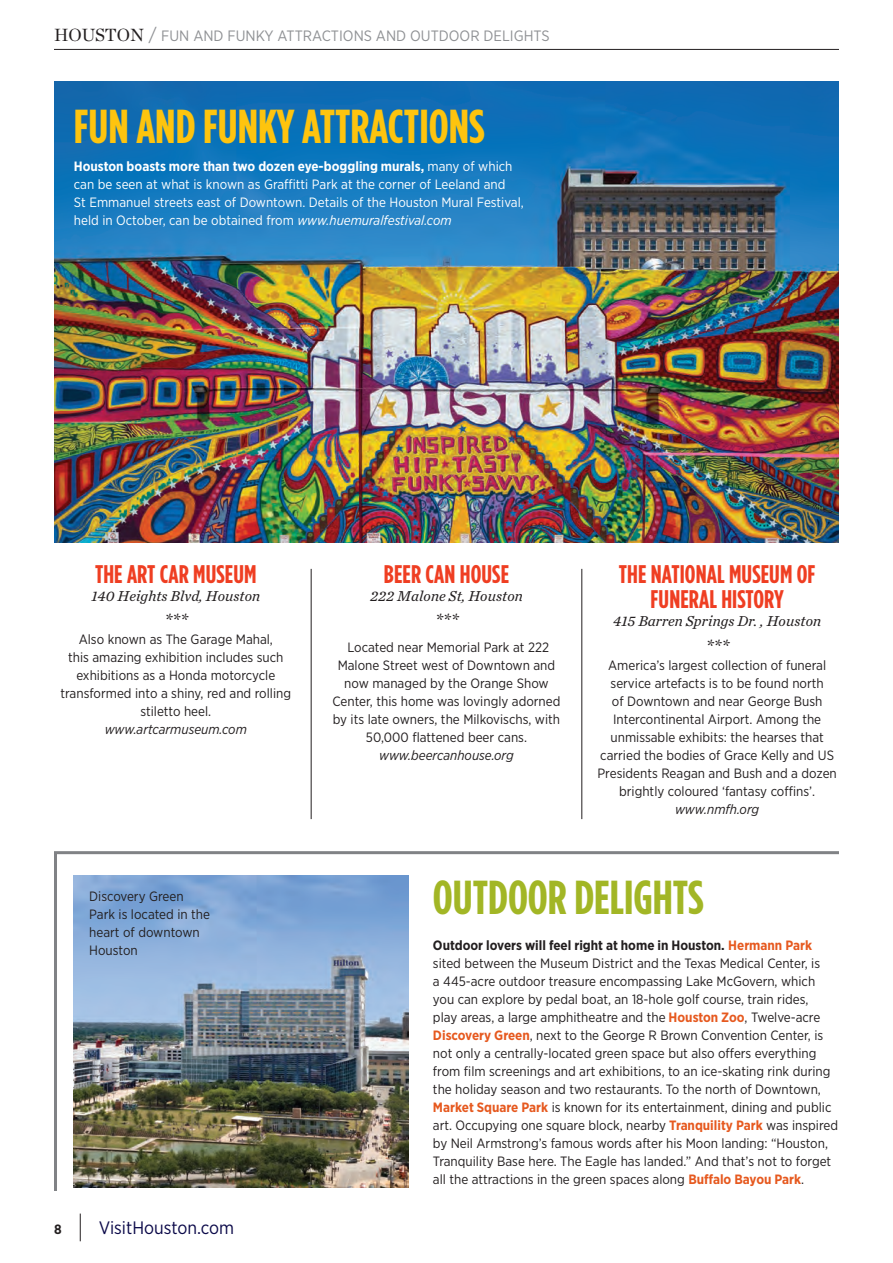
<style>
.page{position:relative;width:893px;height:1263px;background:#fff}
.page>*{position:absolute;margin:0;border:0;box-sizing:border-box;transform-origin:0 0}
.t1{font:700 47.55px "Gotham Condensed";color:#fec40e}
.t2{font:700 47.55px "Gotham Condensed";color:#a2b625}
.t3{font:700 25.5px/25.5px "Gotham Condensed";letter-spacing:.005em;color:#ef3e22;text-align:center}
.t4{font:18px "Gotham Narrow";color:#0b0949}
.t5{font:italic 18px "Chronicle Text G2";color:#231f20}
.t6{font:italic 15px "Chronicle Text G2";letter-spacing:.005em;color:#231f20}
.t7{font:15px "Gotham Narrow";color:#8f9194}
.t8{font:13.5px/18px "Gotham Narrow";color:#231f20;text-align:center}
.t9{font:13.5px/18px "Gotham Narrow";color:#fff}
.t10{font:700 13.5px "Gotham Narrow";color:#231f20}
.s1{font-family:"Chronicle Deck";font-size:18px;color:#231f20}
.s2{font-size:18px}
.s3{font-weight:700}
.s4{font-style:italic}
.s5{font-weight:700;color:#e6591f}
</style>
<div class="page">
<svg style="left:80px;top:1213px;width:1px;height:28px"></svg>
<hr style="left:54px;top:49px;width:785px;height:1px;background:#231f20">
<img style="left:54px;top:81px;width:785px;height:462px">
<hr style="left:311px;top:569px;width:1px;height:250px;background:#231f20">
<hr style="left:582px;top:569px;width:1px;height:250px;background:#231f20">
<img style="left:54px;top:851px;width:785px;height:340px">
<p class="t7" style="left:54px;top:26px;width:497px"><span class="s1">HOUSTON</span> <span class="s2">/</span> FUN AND FUNKY ATTRACTIONS AND OUTDOOR DELIGHTS</p>
<p class="t1" style="left:74px;top:99px;width:412px">FUN AND FUNKY ATTRACTIONS</p>
<p class="t9" style="left:74px;top:157px;width:452px"><span class="s3">Houston boasts more than two dozen eye-boggling murals,</span> many of which can be seen at what is known as Graffitti Park at the corner of Leeland and<br>St Emmanuel streets east of Downtown. Details of the Houston Mural Festival, held in October, can be obtained from <span class="s4">www.huemuralfestival.com</span></p>
<p class="t3" style="left:95px;top:561px;width:163px">THE ART CAR MUSEUM</p>
<p class="t6" style="left:91px;top:586px;width:170px">140 Heights Blvd, Houston</p>
<p class="t5" style="left:164px;top:609px;width:25px">***</p>
<p class="t8" style="left:61px;top:630px;width:232px">Also known as The Garage Mahal,<br>this amazing exhibition includes such exhibitions as a Honda motorcycle transformed into a shiny, red and rolling stiletto heel.<br><span class="s4">www.artcarmuseum.com</span></p>
<p class="t3" style="left:384px;top:561px;width:127px">BEER CAN HOUSE</p>
<p class="t6" style="left:370px;top:586px;width:154px">222 Malone St, Houston</p>
<p class="t5" style="left:435px;top:609px;width:25px">***</p>
<p class="t8" style="left:332px;top:638px;width:230px">Located near Memorial Park at 222<br>Malone Street west of Downtown and now managed by the Orange Show<br>Center, this home was lovingly adorned by its late owners, the Milkovischs, with<br>50,000 flattened beer cans. <span class="s4">www.beercanhouse.org</span></p>
<p class="t3" style="left:619px;top:561px;width:198px">THE NATIONAL MUSEUM OF<br>FUNERAL HISTORY</p>
<p class="t6" style="left:613px;top:612px;width:210px">415 Barren Springs Dr. , Houston</p>
<p class="t5" style="left:705px;top:635px;width:25px">***</p>
<p class="t8" style="left:597px;top:656px;width:241px">America’s largest collection of funeral service artefacts is to be found north<br>of Downtown and near George Bush Intercontinental Airport. Among the unmissable exhibits: the hearses that carried the bodies of Grace Kelly and US Presidents Reagan and Bush and a dozen brightly coloured ‘fantasy coffins’. <span class="s4">www.nmfh.org</span></p>
<p class="t8" style="left:89px;top:887px;width:122px;text-align:left">Discovery Green<br>Park is located in the heart of downtown<br>Houston</p>
<p class="t10" style="left:54px;top:1220px;width:9px">8</p>
<h3 class="t4" style="left:99px;top:1217px;width:137px">VisitHouston.com</h3>
<p class="t2" style="left:433px;top:869px;width:272px">OUTDOOR DELIGHTS</p>
<p class="t8" style="left:433px;top:936px;width:407px;text-align:left"><span class="s3">Outdoor lovers will feel right at home in Houston.</span> <span class="s5">Hermann Park </span>sited between the Museum District and the Texas Medical Center, is<br>a 445-acre outdoor treasure encompassing Lake McGovern, which you can explore by pedal boat, an 18-hole golf course, train rides,<br>play areas, a large amphitheatre and the <span class="s5">Houston Zoo</span>, Twelve-acre <span class="s5">Discovery Green</span>, next to the George R Brown Convention Center, is not only a centrally-located green space but also offers everything from film screenings and art exhibitions, to an ice-skating rink during the holiday season and two restaurants. To the north of Downtown, <span class="s5">Market Square Park</span> is known for its entertainment, dining and public art. Occupying one square block, nearby <span class="s5">Tranquility Park</span> was inspired by Neil Armstrong’s famous words after his Moon landing: “Houston, Tranquility Base here. The Eagle has landed.” And that’s not to forget all the attractions in the green spaces along <span class="s5">Buffalo Bayou Park</span>.</p>
</div>
